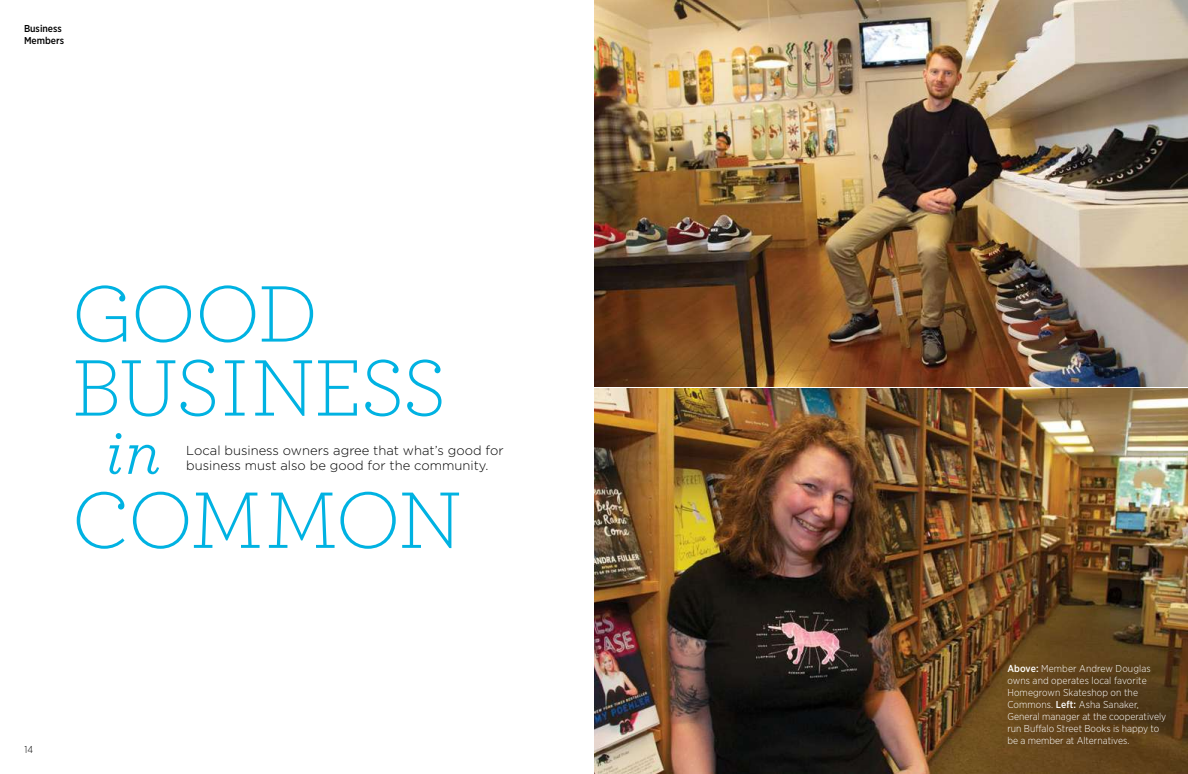
<style>
.page{position:relative;width:1188px;height:774px;background:#fff}
.page>*{position:absolute;margin:0;border:0;box-sizing:border-box;transform-origin:0 0}
.t1{font:300 84px/74px "Archer";letter-spacing:-.03em;color:#00b2e2}
.t2{font:italic 68px "Archer";color:#00b2e2}
.t3{font:300 13px/15px "Gotham";color:#000}
.t4{font:300 10px/12px "Gotham Narrow";color:#fff}
.t5{font:500 10px/12px "Gotham Narrow";color:#000}
.t6{font:300 10px "Gotham Narrow";color:#000}
.s1{font-weight:500}
</style>
<div class="page">
<img style="left:594px;top:388px;width:594px;height:386px">
<img style="left:594px;top:0;width:594px;height:386px">
<p class="t5" style="left:24px;top:22px;width:42px">Business<br>Members</p>
<h1 class="t1" style="left:72px;top:273px;width:376px">GOOD<br>BUSINESS</h1>
<h2 class="t2" style="left:105px;top:403px;width:57px">in</h2>
<h1 class="t1" style="left:72px;top:480px;width:392px">COMMON</h1>
<h3 class="t3" style="left:186px;top:442px;width:319px">Local business owners agree that what’s good for business must also be good for the community.</h3>
<p class="t6" style="left:25px;top:743px;width:10px">14</p>
<p class="t4" style="left:1007px;top:662px;width:160px"><span class="s1">Above:</span> Member Andrew Douglas owns and operates local favorite<br>Homegrown Skateshop on the<br>Commons. <span class="s1">Left:</span> Asha Sanaker,<br>General manager at the cooperatively run Buffalo Street Books is happy to be a member at Alternatives.</p>
</div>
